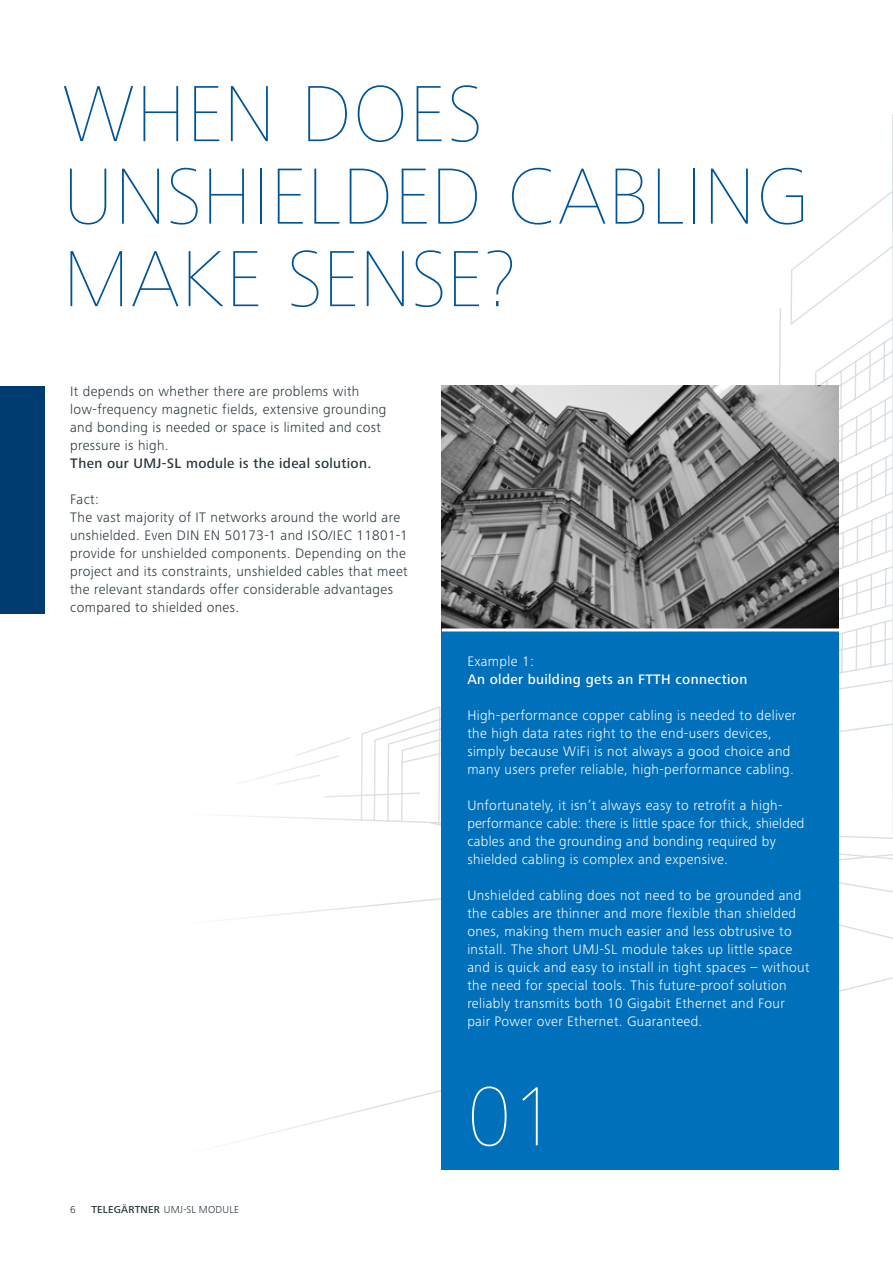
<style>
.page{position:relative;width:893px;height:1263px;background:#fff}
.page>*{position:absolute;margin:0;border:0;box-sizing:border-box;transform-origin:0 0}
.t1{font:900 87px "Frutiger Next Pro";color:#fff}
.t2{font:900 82.5px/82.5px "Frutiger Next Pro";letter-spacing:.005em;color:#005496}
.t3{font:300 14.25px/18px "Frutiger Next Pro";letter-spacing:.025em;color:#fff}
.t4{font:300 14.25px/18px "Frutiger Next Pro";letter-spacing:.025em;color:#25343b}
.t5{font:500 14.25px "Frutiger Next Pro";letter-spacing:.025em;color:#25343b}
.t6{font:500 14.25px "Frutiger Next Pro";letter-spacing:.025em;color:#fff}
.t7{font:300 10.5px "Frutiger Next Pro";letter-spacing:.02em;color:#25343b}
.s1{font-weight:500}
</style>
<div class="page">
<svg style="left:441px;top:114px;width:452px;height:1056px"></svg>
<svg style="left:390px;top:660px;width:503px;height:449px"></svg>
<div style="left:442px;top:628px;width:397px;height:542px;background:#0070ba"></div>
<img style="left:442px;top:386px;width:397px;height:242px">
<hr style="left:442px;top:628px;width:397px;height:3px;background:#fff">
<div style="left:0;top:386px;width:44px;height:227px;background:#003c70"></div>
<h2 class="t2" style="left:63px;top:73px;width:748px">WHEN DOES<br>UNSHIELDED CABLING<br>MAKE SENSE?</h2>
<p class="t4" style="left:70px;top:382px;width:318px">It depends on whether there are problems with low-frequency magnetic fields, extensive grounding and bonding is needed or space is limited and cost pressure is high.</p>
<p class="t5" style="left:70px;top:455px;width:303px">Then our UMJ-SL module is the ideal solution.</p>
<p class="t4" style="left:70px;top:490px;width:339px">Fact:<br>The vast majority of IT networks around the world are unshielded. Even DIN EN 50173-1 and ISO/IEC 11801-1 provide for unshielded components. Depending on the project and its constraints, unshielded cables that meet the relevant standards offer considerable advantages compared to shielded ones.</p>
<p class="t7" style="left:70px;top:1204px;width:7px">6</p>
<p class="t7" style="left:91px;top:1204px;width:149px"><span class="s1">TELEGÄRTNER</span> UMJ-SL MODULE</p>
<p class="t3" style="left:467px;top:652px;width:68px">Example 1:</p>
<p class="t6" style="left:467px;top:671px;width:282px">An older building gets an FTTH connection</p>
<p class="t3" style="left:467px;top:706px;width:330px">High-performance copper cabling is needed to deliver the high data rates right to the end-users devices, simply because WiFi is not always a good choice and many users prefer reliable, high-performance cabling.</p>
<p class="t3" style="left:467px;top:796px;width:339px">Unfortunately, it isn’t always easy to retrofit a high&shy;performance cable: there is little space for thick, shielded cables and the grounding and bonding required by shielded cabling is complex and expensive.</p>
<p class="t3" style="left:467px;top:886px;width:344px">Unshielded cabling does not need to be grounded and the cables are thinner and more flexible than shielded ones, making them much easier and less obtrusive to install. The short UMJ-SL module takes up little space and is quick and easy to install in tight spaces – without the need for special tools. This future-proof solution reliably transmits both 10 Gigabit Ethernet and Four pair Power over Ethernet. Guaranteed.</p>
<h1 class="t1" style="left:467px;top:1067px;width:91px">01</h1>
</div>
